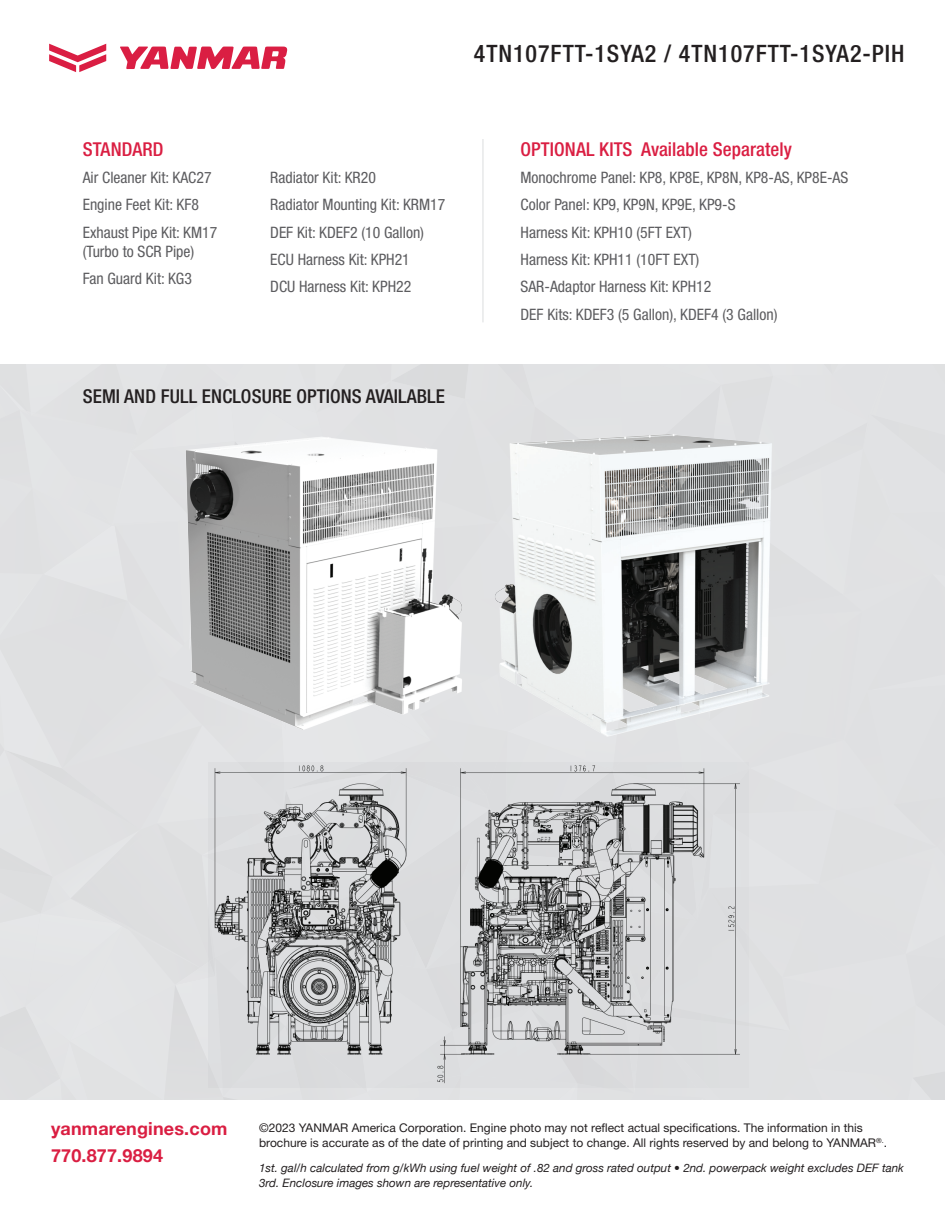
<style>
.page{position:relative;width:945px;height:1215px;background:#fff}
.page>*{position:absolute;margin:0;border:0;box-sizing:border-box;transform-origin:0 0}
.t1{font:500 condensed 24px "Helvetica Neue LT Std";letter-spacing:.04em;color:#231f20}
.t2{font:500 condensed 19.2px "Helvetica Neue LT Std";letter-spacing:.005em;color:#da1e42}
.t3{font:500 condensed 19.2px "Helvetica Neue LT Std";letter-spacing:.005em;color:#231f20}
.t4{font:700 18px/26.2px "Helvetica Neue";letter-spacing:.01em;color:#da1e42}
.t5{font:condensed 15.75px/27.3px "Helvetica Neue LT Std";color:#5c5c5f}
.t6{font:12px/14.4px "Helvetica Neue LT Std";color:#231f20}
.t7{font:italic 11.7px/15px "Helvetica Neue";color:#231f20}
</style>
<div class="page">
<div style="left:0;top:364px;width:945px;height:736px;background:#e1e1e3"></div>
<svg style="left:120px;top:46px;width:167px;height:23px"></svg>
<svg style="left:49px;top:44px;width:57px;height:28px"></svg>
<hr style="left:482px;top:139px;width:2px;height:183px;background:#e7e8e9">
<img style="left:208px;top:762px;width:541px;height:326px">
<img style="left:108px;top:422px;width:397px;height:318px">
<img style="left:430px;top:424px;width:398px;height:318px">
<h1 class="t1" style="left:474px;top:39px;width:432px">4TN107FTT-1SYA2 / 4TN107FTT-1SYA2-PIH</h1>
<p class="t2" style="left:83px;top:137px;width:82px">STANDARD</p>
<p class="t5" style="left:83px;top:164px;width:136px">Air Cleaner Kit: KAC27<br>Engine Feet Kit: KF8<br>Exhaust Pipe Kit: KM17</p>
<p class="t5" style="left:83px;top:238px;width:113px">(Turbo to SCR Pipe)<br>Fan Guard Kit: KG3</p>
<p class="t5" style="left:270px;top:164px;width:177px">Radiator Kit: KR20<br>Radiator Mounting Kit: KRM17<br>DEF Kit: KDEF2 (10 Gallon)<br>ECU Harness Kit: KPH21<br>DCU Harness Kit: KPH22</p>
<p class="t3" style="left:83px;top:385px;width:364px">SEMI AND FULL ENCLOSURE OPTIONS AVAILABLE</p>
<p class="t2" style="left:521px;top:137px;width:273px">OPTIONAL KITS Available Separately</p>
<p class="t5" style="left:521px;top:164px;width:329px">Monochrome Panel: KP8, KP8E, KP8N, KP8-AS, KP8E-AS Color Panel: KP9, KP9N, KP9E, KP9-S<br>Harness Kit: KPH10 (5FT EXT)<br>Harness Kit: KPH11 (10FT EXT)<br>SAR-Adaptor Harness Kit: KPH12<br>DEF Kits: KDEF3 (5 Gallon), KDEF4 (3 Gallon)</p>
<p class="t4" style="left:51px;top:1116px;width:178px">yanmarengines.com<br>770.877.9894</p>
<p class="t6" style="left:259px;top:1121px;width:629px">©2023 YANMAR America Corporation. Engine photo may not reflect actual specifications. The information in this brochure is accurate as of the date of printing and subject to change. All rights reserved by and belong to YANMAR<sup>®.</sup>.</p>
<p class="t7" style="left:259px;top:1161px;width:646px">1st. gal/h calculated from g/kWh using fuel weight of .82 and gross rated output • 2nd. powerpack weight excludes DEF tank<br>3rd. Enclosure images shown are representative only.</p>
</div>
